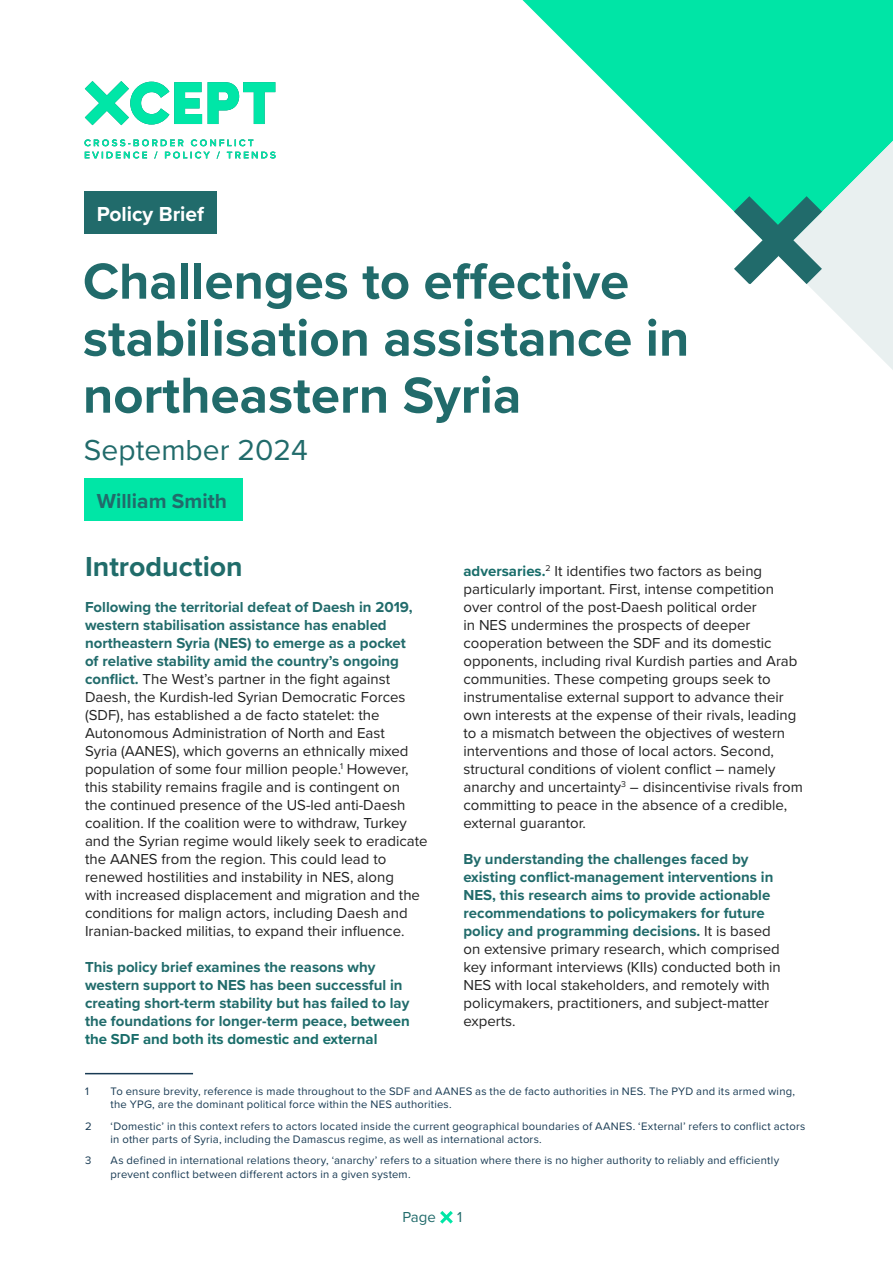
<style>
.page{position:relative;width:893px;height:1263px;background:#fff}
.page>*{position:absolute;margin:0;border:0;box-sizing:border-box;transform-origin:0 0}
.Cover_-_Main_header{font:700 52.5px/57px "Proxima Nova";color:#216b6b}
.Cover_-_Main_date{font:30px "Proxima Nova";color:#216b6b}
.t1{font:700 28.5px "Proxima Nova";color:#206c6a}
.Cover_-_Authors{font:700 21px "Proxima Nova";color:#216b6b}
.t2{font:700 21px "Proxima Nova";color:#fff}
.Normal_para{font:15px/18px "Proxima Nova";color:#222}
.Normal_para-2{font:700 15px/18px "Proxima Nova";color:#216b6b}
.t3{font:15px "Proxima Nova";color:#216b6b}
.Footnotes{font:11.25px/13.5px "Proxima Nova";letter-spacing:.02em;color:#183a53}
.s1{font-weight:700;color:#216b6b}
.s2{color:#196d6a}
.s3{font-weight:700;color:#196d6a}
</style>
<div class="page">
<svg style="left:440px;top:1211px;width:13px;height:13px"></svg>
<svg style="left:522px;top:0;width:371px;height:212px;fill:#00e5a6"></svg>
<svg style="left:734px;top:140px;width:159px;height:230px"></svg>
<svg style="left:208px;top:82px;width:67px;height:42px"></svg>
<svg style="left:85px;top:81px;width:117px;height:44px"></svg>
<svg style="left:84px;top:139px;width:192px;height:20px"></svg>
<div style="left:84px;top:191px;width:133px;height:43px;background:#216b6b"></div>
<hr style="left:85px;top:1073px;width:108px;height:1px;background:#183a53">
<div style="left:84px;top:479px;width:158px;height:42px;background:#00e6a6"></div>
<p class="t2" style="left:97px;top:198px;width:109px">Policy Brief</p>
<p class="Cover_-_Main_header" style="left:83px;top:251px;width:608px">Challenges to effective stabilisation assistance in northeastern Syria</p>
<p class="Cover_-_Main_date" style="left:84px;top:427px;width:225px">September 2024</p>
<p class="Cover_-_Authors" style="left:97px;top:485px;width:132px">William Smith</p>
<p class="t1" style="left:85px;top:545px;width:159px">Introduction</p>
<p class="Normal_para" style="left:85px;top:597px;width:344px"><span class="s1">Following the territorial defeat of Daesh in 2019, western stabilisation assistance has enabled northeastern Syria (NES) to emerge as a pocket<br>of relative stability amid the country’s ongoing conflict.</span> The West’s partner in the fight against Daesh, the Kurdish-led Syrian Democratic Forces (SDF), has established a de facto statelet: the Autonomous Administration of North and East<br>Syria (AANES), which governs an ethnically mixed population of some four million people.<sup>1</sup> However, this stability remains fragile and is contingent on<br>the continued presence of the US-led anti-Daesh coalition. If the coalition were to withdraw, Turkey and the Syrian regime would likely seek to eradicate the AANES from the region. This could lead to renewed hostilities and instability in NES, along<br>with increased displacement and migration and the conditions for malign actors, including Daesh and Iranian-backed militias, to expand their influence.</p>
<p class="Normal_para-2" style="left:85px;top:958px;width:326px">This policy brief examines the reasons why western support to NES has been successful in creating short-term stability but has failed to lay the foundations for longer-term peace, <span class="s2">between the SDF and both its domestic and external</span></p>
<p class="Normal_para" style="left:463px;top:561px;width:341px"><span class="s3">adversaries.</span><sup>2</sup> It identifies two factors as being particularly important. First, intense competition over control of the post-Daesh political order<br>in NES undermines the prospects of deeper cooperation between the SDF and its domestic opponents, including rival Kurdish parties and Arab communities. These competing groups seek to instrumentalise external support to advance their own interests at the expense of their rivals, leading to a mismatch between the objectives of western interventions and those of local actors. Second, structural conditions of violent conflict – namely anarchy and uncertainty<sup>3</sup> – disincentivise rivals from committing to peace in the absence of a credible, external guarantor.</p>
<p class="Normal_para" style="left:463px;top:849px;width:319px"><span class="s1">By understanding the challenges faced by existing conflict-management interventions in NES, this research aims to provide actionable recommendations to policymakers for future policy and programming decisions.</span> It is based on extensive primary research, which comprised key informant interviews (KIIs) conducted both in NES with local stakeholders, and remotely with policymakers, practitioners, and subject-matter experts.</p>
<p class="Footnotes" style="left:85px;top:1084px;width:5px">1</p>
<p class="Footnotes" style="left:111px;top:1084px;width:686px">To ensure brevity, reference is made throughout to the SDF and AANES as the de facto authorities in NES. The PYD and its armed wing, the YPG, are the dominant political force within the NES authorities.</p>
<p class="Footnotes" style="left:85px;top:1119px;width:8px">2</p>
<p class="Footnotes" style="left:111px;top:1119px;width:696px">‘Domestic’ in this context refers to actors located inside the current geographical boundaries of AANES. ‘External’ refers to conflict actors in other parts of Syria, including the Damascus regime, as well as international actors.</p>
<p class="Footnotes" style="left:85px;top:1153px;width:8px">3</p>
<p class="Footnotes" style="left:111px;top:1153px;width:670px">As defined in international relations theory, ‘anarchy’ refers to a situation where there is no higher authority to reliably and efficiently prevent conflict between different actors in a given system.</p>
<p class="t3" style="left:402px;top:1206px;width:35px">Page</p>
<p class="t3" style="left:457px;top:1206px;width:7px">1</p>
</div>
